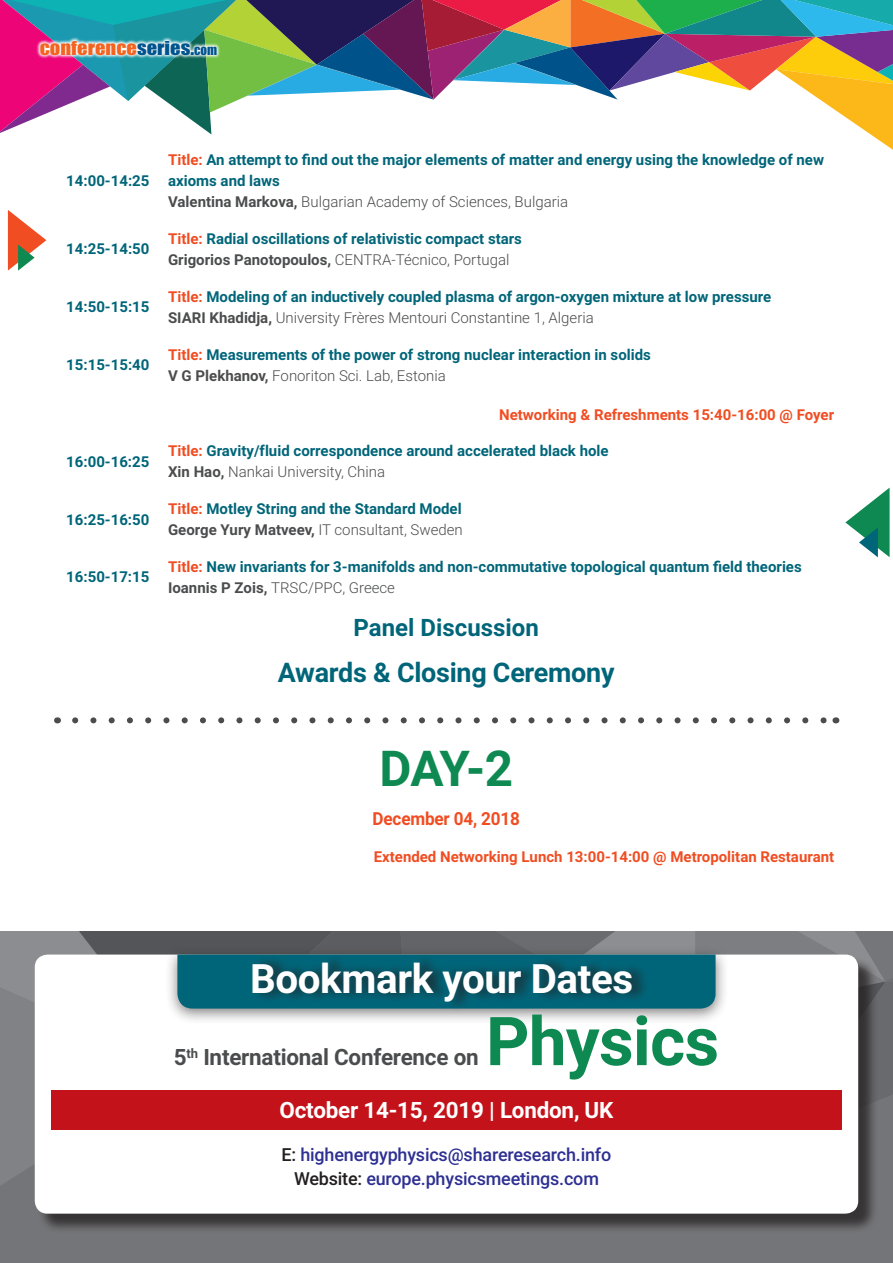
<style>
.page{position:relative;width:893px;height:1263px;background:#fff}
.page>*{position:absolute;margin:0;border:0;box-sizing:border-box;transform-origin:0 0}
.t1{font:700 67.5px "Roboto";letter-spacing:-.01em;color:#0d8951}
.t2{font:700 49.5px "Roboto";color:#0d8951}
.t3{font:700 40.5px "Roboto";letter-spacing:-.01em;color:#fff}
.t4{font:700 27px "Roboto";letter-spacing:-.01em;color:#016579}
.t5{font:700 24px "Roboto";color:#016579}
.t6{font:700 22.5px "Roboto";letter-spacing:-.01em;color:#4b4c4d}
.t7{font:700 22.5px "Roboto";letter-spacing:-.01em;color:#fff}
.t8{font:500 18px "Roboto";letter-spacing:-.01em;color:#2e3092}
.t9{font:700 18px "Roboto";letter-spacing:-.01em;color:#f04d22;scale:.95 1}
.t10{font:17.7px "Impact";color:#f36421;scale:1.16 1}
.t11{font:700 15px/21px "Roboto";color:#016579}
.t12{font:700 15px "Roboto";color:#f04d22}
.s1{color:#00548e}
.s2{font-size:12.6px;color:#00548e}
.s3{color:#f04d22}
.s4{color:#4b4c4d}
.s5{font-weight:300;color:#4b4c4d}
.s6{color:#231f20}
</style>
<div class="page">
<svg style="left:0;top:0;width:893px;height:150px"></svg>
<svg style="left:845px;top:488px;width:45px;height:69px"></svg>
<svg style="left:36px;top:37px;width:185px;height:22px"></svg>
<svg style="left:8px;top:210px;width:38px;height:61px"></svg>
<svg style="left:75px;top:717px;width:751px;height:6px"></svg>
<div style="left:0;top:932px;width:893px;height:331px;background:#747578"></div>
<div style="left:37px;top:957px;width:841px;height:276px;background:#231f20;opacity:.75"></div>
<div style="left:35px;top:954px;width:823px;height:260px;background:#fff;border-radius:13px"></div>
<svg style="left:0;top:932px;width:893px;height:272px"></svg>
<div style="left:252px;top:954px;width:397px;height:57px;background:#231f20;opacity:.75"></div>
<div style="left:51px;top:1090px;width:791px;height:40px;background:#c4121a"></div>
<p class="t10" style="left:40px;top:34px;width:154px">CONFERENCE<span class="s1">SERIES.</span><span class="s2">COM</span></p>
<p class="t11" style="left:66px;top:170px;width:85px">14:00-14:25</p>
<p class="t11" style="left:168px;top:149px;width:657px"><span class="s3">Title:</span> An attempt to find out the major elements of matter and energy using the knowledge of new axioms and laws<br><span class="s4">Valentina Markova,</span> <span class="s5">Bulgarian Academy of Sciences, Bulgaria</span></p>
<p class="t11" style="left:66px;top:238px;width:85px">14:25-14:50</p>
<p class="t11" style="left:168px;top:228px;width:355px"><span class="s3">Title:</span> Radial oscillations of relativistic compact stars<br><span class="s4">Grigorios Panotopoulos,</span> <span class="s5">CENTRA-Técnico, Portugal</span></p>
<p class="t11" style="left:66px;top:296px;width:85px">14:50-15:15</p>
<p class="t11" style="left:168px;top:285px;width:605px"><span class="s3">Title:</span> Modeling of an inductively coupled plasma of argon-oxygen mixture at low pressure<br><span class="s4">SIARI Khadidja,</span> <span class="s5">University Frères Mentouri Constantine 1, Algeria</span></p>
<p class="t11" style="left:66px;top:354px;width:85px">15:15-15:40</p>
<p class="t11" style="left:168px;top:343px;width:484px"><span class="s3">Title:</span> Measurements of the power of strong nuclear interaction in solids<br><span class="s4">V G Plekhanov,</span> <span class="s5">Fonoriton Sci. Lab, Estonia</span></p>
<p class="t12" style="left:499px;top:404px;width:337px">Networking &amp; Refreshments 15:40-16:00 @ Foyer</p>
<p class="t11" style="left:66px;top:450px;width:85px">16:00-16:25</p>
<p class="t11" style="left:168px;top:440px;width:442px"><span class="s3">Title:</span> Gravity/fluid correspondence around accelerated black hole<br><span class="s4">Xin Hao,</span> <span class="s5">Nankai University, China</span></p>
<p class="t11" style="left:66px;top:508px;width:85px">16:25-16:50</p>
<p class="t11" style="left:168px;top:498px;width:296px"><span class="s3">Title:</span> Motley String and the Standard Model<br><span class="s4">George Yury Matveev,</span> <span class="s5">IT consultant, Sweden</span></p>
<p class="t11" style="left:66px;top:566px;width:85px">16:50-17:15</p>
<p class="t11" style="left:168px;top:555px;width:635px"><span class="s3">Title:</span> New invariants for 3-manifolds and non-commutative topological quantum field theories<br><span class="s4">Ioannis P Zois,</span> <span class="s5">TRSC/PPC, Greece</span></p>
<p class="t5" style="left:354px;top:611px;width:187px">Panel Discussion</p>
<p class="t4" style="left:278px;top:654px;width:338px">Awards &amp; Closing Ceremony</p>
<p class="t2" style="left:379px;top:734px;width:135px">DAY-2</p>
<p class="t9" style="left:373px;top:806px;width:157px">December 04, 2018</p>
<p class="t12" style="left:374px;top:846px;width:462px">Extended Networking Lunch 13:00-14:00 @ Metropolitan Restaurant</p>
<p class="t3" style="left:250px;top:951px;width:385px">Bookmark your Dates</p>
<p class="t6" style="left:174px;top:1041px;width:306px">5<sup>th</sup> International Conference on</p>
<p class="t1" style="left:486px;top:994px;width:235px">Physics</p>
<p class="t7" style="left:280px;top:1094px;width:335px">October 14-15, 2019 | London, UK</p>
<p class="t8" style="left:282px;top:1142px;width:331px"><span class="s6">E:</span> highenergyphysics@shareresearch.info</p>
<p class="t8" style="left:294px;top:1166px;width:306px"><span class="s6">Website:</span> europe.physicsmeetings.com</p>
</div>
